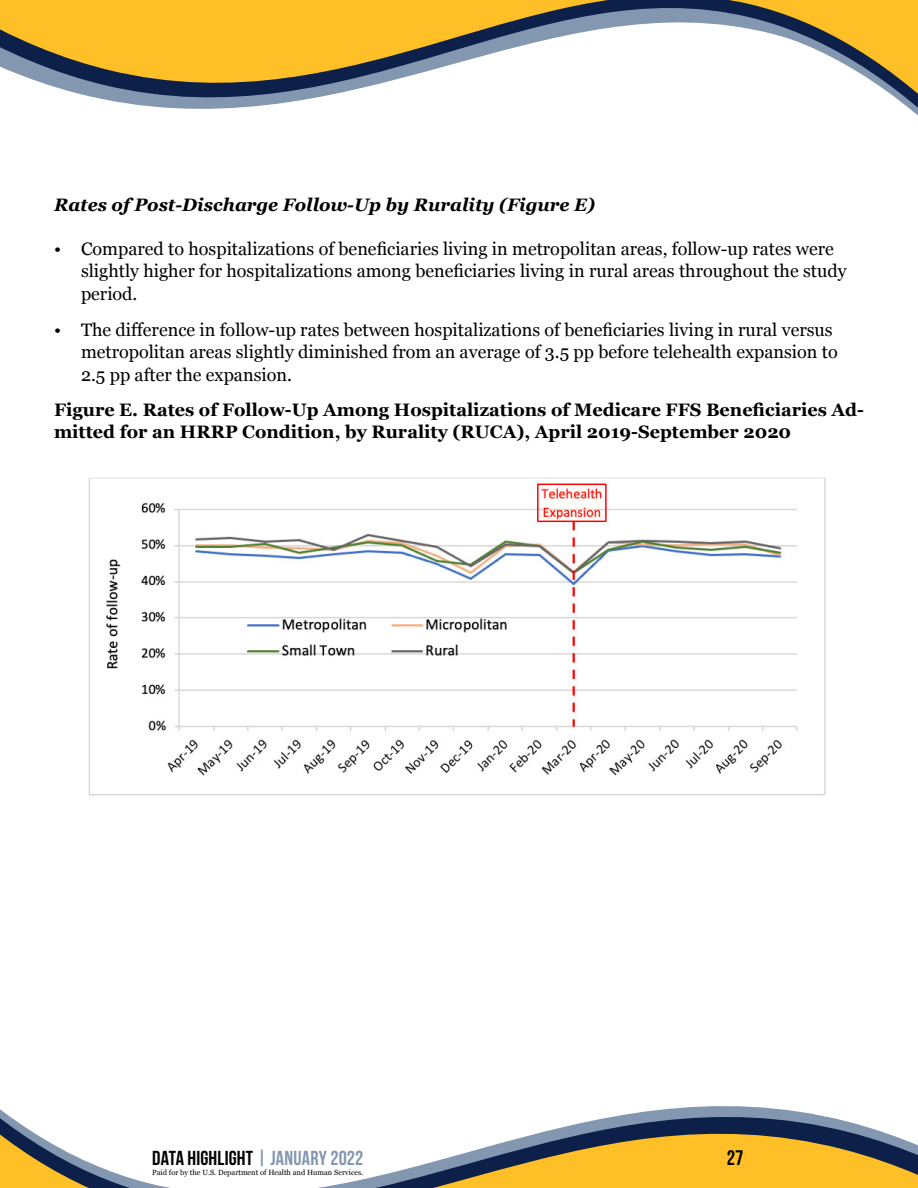
<style>
.page{position:relative;width:918px;height:1188px;background:#fff}
.page>*{position:absolute;margin:0;border:0;box-sizing:border-box;transform-origin:0 0}
.t1{font:700 21px "Bebas Neue";color:#000}
.t2{font:700 20.25px "Bebas Neue";letter-spacing:.005em;color:#000}
.t3{font:18px/22.5px "Georgia";color:#000}
.t4{font:700 18px/21.6px "Georgia";color:#000}
.t5{font:italic 700 18px "Georgia";color:#000}
.t6{font:7.5px "Georgia";color:#000}
.s1{color:#8497b0}
</style>
<div class="page">
<svg style="left:0;top:1106px;width:918px;height:82px"></svg>
<svg style="left:0;top:0;width:918px;height:116px"></svg>
<img style="left:88px;top:477px;width:738px;height:319px">
<p class="t5" style="left:54px;top:191px;width:543px">Rates of Post-Discharge Follow-Up by Rurality (Figure E)</p>
<p class="t3" style="left:81px;top:237px;width:767px;text-indent:-27px">• Compared to hospitalizations of beneficiaries living in metropolitan areas, follow-up rates were slightly higher for hospitalizations among beneficiaries living in rural areas throughout the study period.</p>
<p class="t3" style="left:81px;top:318px;width:758px;text-indent:-27px">• The difference in follow-up rates between hospitalizations of beneficiaries living in rural versus metropolitan areas slightly diminished from an average of 3.5 pp before telehealth expansion to<br>2.5 pp after the expansion.</p>
<p class="t4" style="left:54px;top:398px;width:812px">Figure E. Rates of Follow-Up Among Hospitalizations of Medicare FFS Beneficiaries Ad&shy;mitted for an HRRP Condition, by Rurality (RUCA), April 2019-September 2020</p>
<p class="t2" style="left:152px;top:1147px;width:213px">DATA HIGHLIGHT <span class="s1">| JANUARY 2022</span></p>
<p class="t1" style="left:727px;top:1146px;width:18px">27</p>
<p class="t6" style="left:152px;top:1167px;width:213px">Paid for by the U.S. Department of Health and Human Services.</p>
</div>
